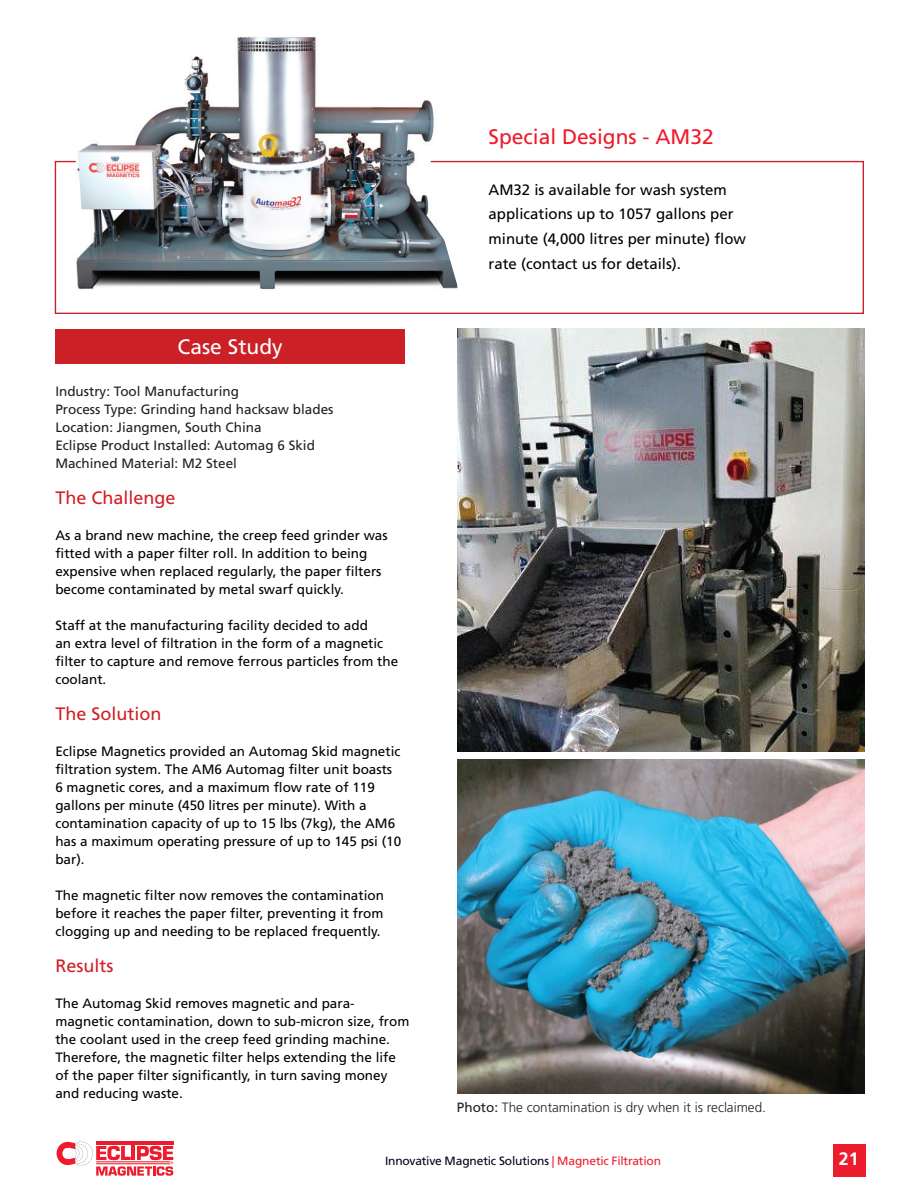
<style>
.page{position:relative;width:918px;height:1188px;background:#fff}
.page>*{position:absolute;margin:0;border:0;box-sizing:border-box;transform-origin:0 0}
.t1{font:21px "Frutiger";color:#ee1b2c}
.t2{font:21px "Frutiger";color:#fff}
.t3{font:18px "Frutiger";color:#cf2026}
.t4{font:700 18px "Frutiger";color:#fff}
.t5{font:15px/24.8px "Frutiger";color:#000001}
.t6{font:13.5px/18px "Frutiger";color:#000001}
.t7{font:13.5px/18px "Frutiger";color:#231f20}
.t8{font:300 13.5px "Frutiger";color:#231f20}
.t9{font:12px "Frutiger";letter-spacing:-.015em;color:#00031a}
.s1{font-weight:400}
.s2{color:#ee1d2d}
</style>
<div class="page">
<svg style="left:56px;top:1142px;width:117px;height:34px"></svg>
<div style="left:833px;top:1144px;width:32px;height:33px;background:#ee1d2d"></div>
<div style="left:55px;top:161px;width:809px;height:153px;border:1px solid #cb2027"></div>
<img style="left:76px;top:37px;width:383px;height:253px">
<img style="left:458px;top:759px;width:406px;height:335px">
<img style="left:458px;top:328px;width:406px;height:423px">
<div style="left:55px;top:329px;width:350px;height:34px;background:#cb2026"></div>
<h1 class="t1" style="left:489px;top:124px;width:227px">Special Designs - AM32</h1>
<h1 class="t2" style="left:178px;top:334px;width:107px">Case Study</h1>
<p class="t7" style="left:55px;top:382px;width:280px">Industry: Tool Manufacturing<br>Process Type: Grinding hand hacksaw blades Location: Jiangmen, South China<br>Eclipse Product Installed: Automag 6 Skid Machined Material: M2 Steel</p>
<h2 class="t3" style="left:55px;top:487px;width:122px">The Challenge</h2>
<p class="t6" style="left:55px;top:526px;width:334px">As a brand new machine, the creep feed grinder was fitted with a paper filter roll. In addition to being expensive when replaced regularly, the paper filters become contaminated by metal swarf quickly.</p>
<p class="t6" style="left:55px;top:616px;width:344px">Staff at the manufacturing facility decided to add<br>an extra level of filtration in the form of a magnetic filter to capture and remove ferrous particles from the coolant.</p>
<h2 class="t3" style="left:55px;top:703px;width:108px">The Solution</h2>
<p class="t6" style="left:55px;top:742px;width:347px">Eclipse Magnetics provided an Automag Skid magnetic filtration system. The AM6 Automag filter unit boasts 6 magnetic cores, and a maximum flow rate of 119 gallons per minute (450 litres per minute). With a contamination capacity of up to 15 lbs (7kg), the AM6 has a maximum operating pressure of up to 145 psi (10 bar).</p>
<p class="t6" style="left:55px;top:886px;width:330px;text-align:justify">The magnetic filter now removes the contamination before it reaches the paper filter, preventing it from clogging up and needing to be replaced frequently.</p>
<h2 class="t3" style="left:55px;top:955px;width:60px">Results</h2>
<p class="t6" style="left:55px;top:994px;width:356px">The Automag Skid removes magnetic and para&shy;magnetic contamination, down to sub-micron size, from the coolant used in the creep feed grinding machine.<br>Therefore, the magnetic filter helps extending the life of the paper filter significantly, in turn saving money and reducing waste.</p>
<p class="t5" style="left:489px;top:177px;width:259px">AM32 is available for wash system applications up to 1057 gallons per minute (4,000 litres per minute) flow rate (contact us for details).</p>
<p class="t8" style="left:457px;top:1100px;width:311px"><span class="s1">Photo:</span> The contamination is dry when it is reclaimed.</p>
<p class="t9" style="left:385px;top:1153px;width:278px">Innovative Magnetic Solutions <span class="s2">| Magnetic Filtration</span></p>
<h2 class="t4" style="left:839px;top:1149px;width:22px">21</h2>
</div>
